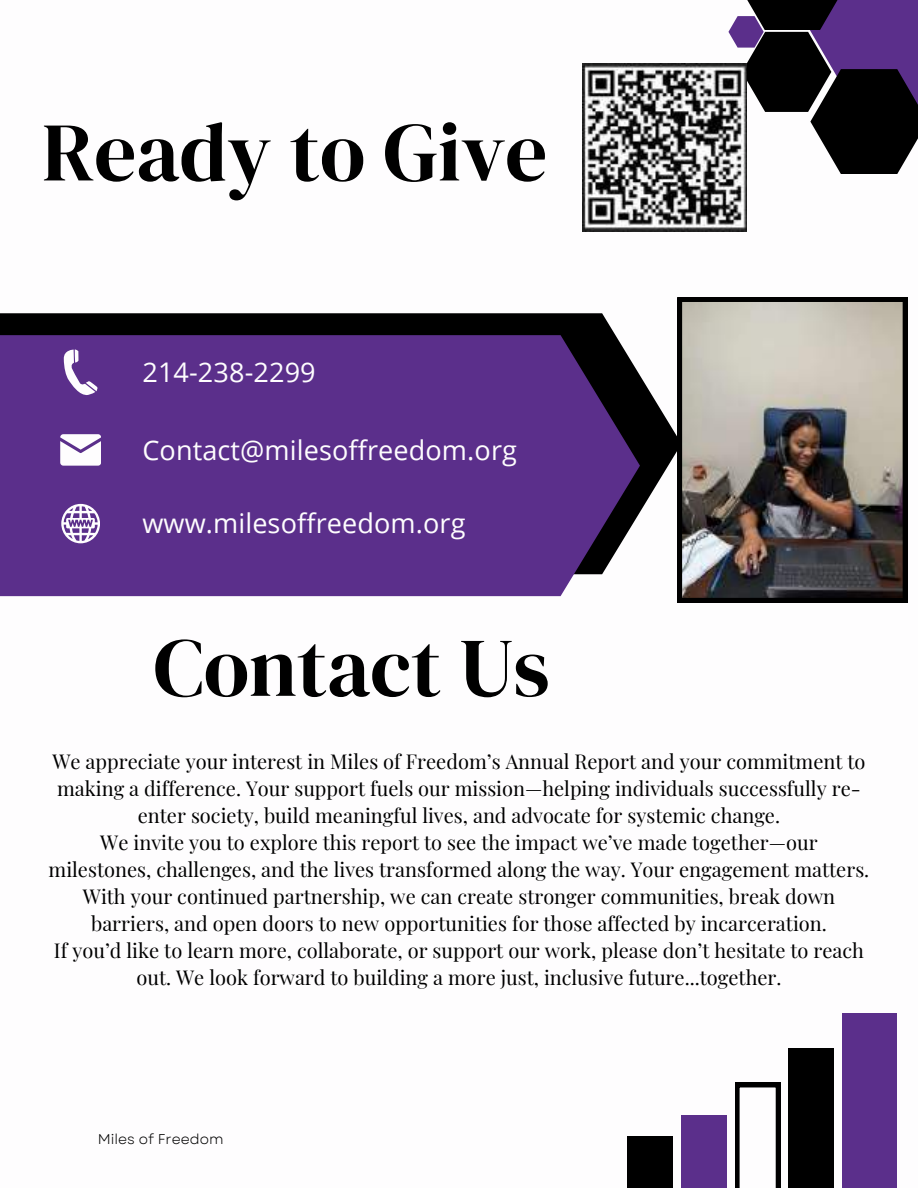
<style>
.page{position:relative;width:918px;height:1188px;background:#fff}
.page>*{position:absolute;margin:0;border:0;box-sizing:border-box;transform-origin:0 0}
.t1{font:83.1px "DM Serif Display";color:#000}
.t2{font:27px "Open Sans";letter-spacing:.005em;color:#fefdfe}
.t3{font:19.95px/27px "Playfair Display";color:#000;text-align:center}
.t4{font:14.1px "Garet";color:#000}
</style>
<div class="page">
<svg style="left:0;top:313px;width:678px;height:261px;fill:#000"></svg>
<div style="left:0;top:335px;width:640px;height:261px;background:#5b2f8b"></div>
<svg style="left:64px;top:349px;width:33px;height:47px"></svg>
<svg style="left:60px;top:434px;width:41px;height:32px"></svg>
<svg style="left:61px;top:504px;width:39px;height:39px"></svg>
<div style="left:792px;top:0;width:126px;height:106px;background:#5b2f8b"></div>
<svg style="left:728px;top:16px;width:190px;height:158px"></svg>
<svg style="left:739px;top:0;width:107px;height:30px;fill:#000"></svg>
<div style="left:682px;top:1115px;width:45px;height:73px;background:#5b2f8b"></div>
<div style="left:628px;top:1136px;width:45px;height:52px;background:#000"></div>
<svg style="left:735px;top:1083px;width:45px;height:105px"></svg>
<div style="left:789px;top:1048px;width:45px;height:140px;background:#000"></div>
<div style="left:842px;top:1013px;width:55px;height:175px;background:#5b2f8b"></div>
<img style="left:582px;top:64px;width:164px;height:167px">
<img style="left:678px;top:297px;width:229px;height:305px">
<h1 class="t1" style="left:42px;top:94px;width:507px">Ready to Give</h1>
<h2 class="t2" style="left:142px;top:353px;width:175px">214-238-2299</h2>
<h2 class="t2" style="left:142px;top:431px;width:376px">Contact@milesoffreedom.org</h2>
<h2 class="t2" style="left:142px;top:504px;width:325px">www.milesoffreedom.org</h2>
<h1 class="t1" style="left:154px;top:610px;width:398px">Contact Us</h1>
<p class="t3" style="left:49px;top:747px;width:822px">We appreciate your interest in Miles of Freedom’s Annual Report and your commitment to making a difference. Your support fuels our mission—helping individuals successfully re&shy;enter society, build meaningful lives, and advocate for systemic change.<br>We invite you to explore this report to see the impact we’ve made together—our milestones, challenges, and the lives transformed along the way. Your engagement matters.<br>With your continued partnership, we can create stronger communities, break down barriers, and open doors to new opportunities for those affected by incarceration.<br>If you’d like to learn more, collaborate, or support our work, please don’t hesitate to reach out. We look forward to building a more just, inclusive future...together.</p>
<p class="t4" style="left:98px;top:1129px;width:127px">Miles of Freedom</p>
</div>
